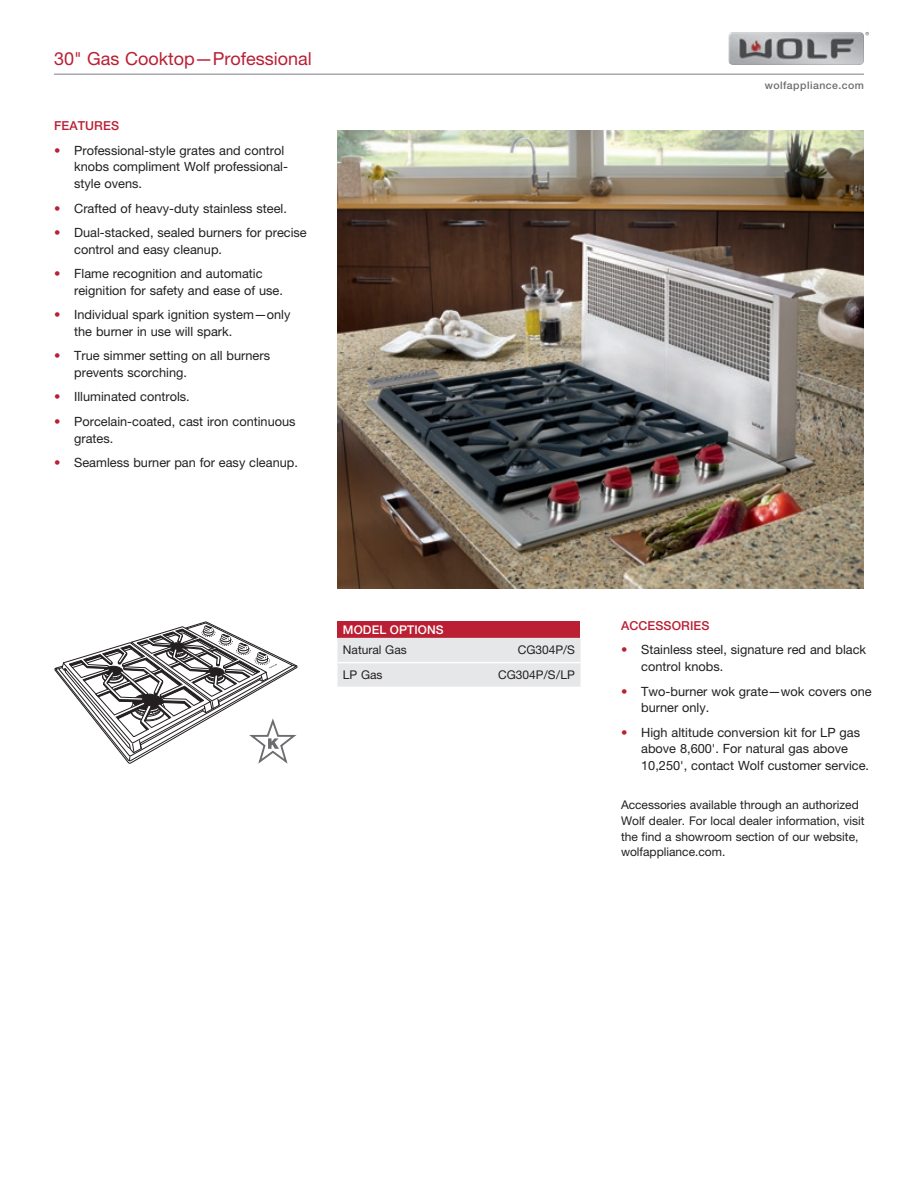
<style>
.page{position:relative;width:918px;height:1188px;background:#fff}
.page>*{position:absolute;margin:0;border:0;box-sizing:border-box;transform-origin:0 0}
.t1{font:18px "Helvetica Neue LT Std";color:#ba1f33}
.t2{font:12.75px/16.5px "Helvetica Neue LT Std";color:#231f20}
.t3{font:500 12.3px "Helvetica Neue LT Std";letter-spacing:.01em;color:#ba1f33}
.t4{font:12px/15.8px "Helvetica Neue LT Std";color:#231f20}
.t5{font:500 12px "Helvetica Neue LT Std";letter-spacing:.01em;color:#fff}
.t6{font:500 10.5px "Helvetica Neue LT Std";letter-spacing:.045em;color:#6c6d70}
.s1{color:#ba1f33}
</style>
<div class="page">
<div style="left:338px;top:621px;width:242px;height:17px;background:#ba1f33"></div>
<div style="left:338px;top:638px;width:242px;height:49px;background:#e6e7e9"></div>
<hr style="left:338px;top:662px;width:148px;height:1px;background:#fff">
<hr style="left:486px;top:662px;width:94px;height:1px;background:#fff">
<hr style="left:54px;top:74px;width:810px;height:1px;background:#a8a9ad">
<svg style="left:865px;top:32px;width:4px;height:3px"></svg>
<img style="left:729px;top:32px;width:135px;height:33px">
<img style="left:338px;top:130px;width:526px;height:459px">
<svg style="left:54px;top:621px;width:243px;height:143px"></svg>
<h1 class="t1" style="left:54px;top:48px;width:259px">30" Gas Cooktop—Professional</h1>
<p class="t3" style="left:54px;top:119px;width:67px">FEATURES</p>
<p class="t2" style="left:74px;top:142px;width:215px;text-indent:-20px"><span class="s1">•</span> Professional-style grates and control knobs compliment Wolf professional&shy;style ovens.</p>
<p class="t2" style="left:54px;top:200px;width:234px"><span class="s1">•</span> Crafted of heavy-duty stainless steel.</p>
<p class="t2" style="left:74px;top:224px;width:234px;text-indent:-20px"><span class="s1">•</span> Dual-stacked, sealed burners for precise control and easy cleanup.</p>
<p class="t2" style="left:74px;top:265px;width:210px;text-indent:-20px"><span class="s1">•</span> Flame recognition and automatic reignition for safety and ease of use.</p>
<p class="t2" style="left:74px;top:306px;width:218px;text-indent:-20px"><span class="s1">•</span> Individual spark ignition system—only the burner in use will spark.</p>
<p class="t2" style="left:74px;top:347px;width:197px;text-indent:-20px"><span class="s1">•</span> True simmer setting on all burners prevents scorching.</p>
<p class="t2" style="left:54px;top:389px;width:137px"><span class="s1">•</span> Illuminated controls.</p>
<p class="t2" style="left:74px;top:413px;width:223px;text-indent:-20px"><span class="s1">•</span> Porcelain-coated, cast iron continuous grates.</p>
<p class="t2" style="left:54px;top:454px;width:245px"><span class="s1">•</span> Seamless burner pan for easy cleanup.</p>
<p class="t6" style="left:765px;top:79px;width:101px">wolfappliance.com</p>
<p class="t5" style="left:343px;top:622px;width:102px">MODEL OPTIONS</p>
<p class="t4" style="left:343px;top:642px;width:65px">Natural Gas</p>
<p class="t4" style="left:518px;top:642px;width:59px">CG304P/S</p>
<p class="t4" style="left:343px;top:666px;width:41px">LP Gas</p>
<p class="t4" style="left:498px;top:666px;width:78px">CG304P/S/LP</p>
<p class="t3" style="left:621px;top:618px;width:90px">ACCESSORIES</p>
<p class="t2" style="left:641px;top:641px;width:226px;text-indent:-20px"><span class="s1">•</span> Stainless steel, signature red and black control knobs.</p>
<p class="t2" style="left:641px;top:683px;width:232px;text-indent:-20px"><span class="s1">•</span> Two-burner wok grate—wok covers one burner only.</p>
<p class="t2" style="left:641px;top:724px;width:229px;text-indent:-20px"><span class="s1">•</span> High altitude conversion kit for LP gas above 8,600'. For natural gas above<br>10,250', contact Wolf customer service.</p>
<p class="t4" style="left:621px;top:797px;width:245px">Accessories available through an authorized Wolf dealer. For local dealer information, visit the find a showroom section of our website, wolfappliance.com.</p>
</div>
